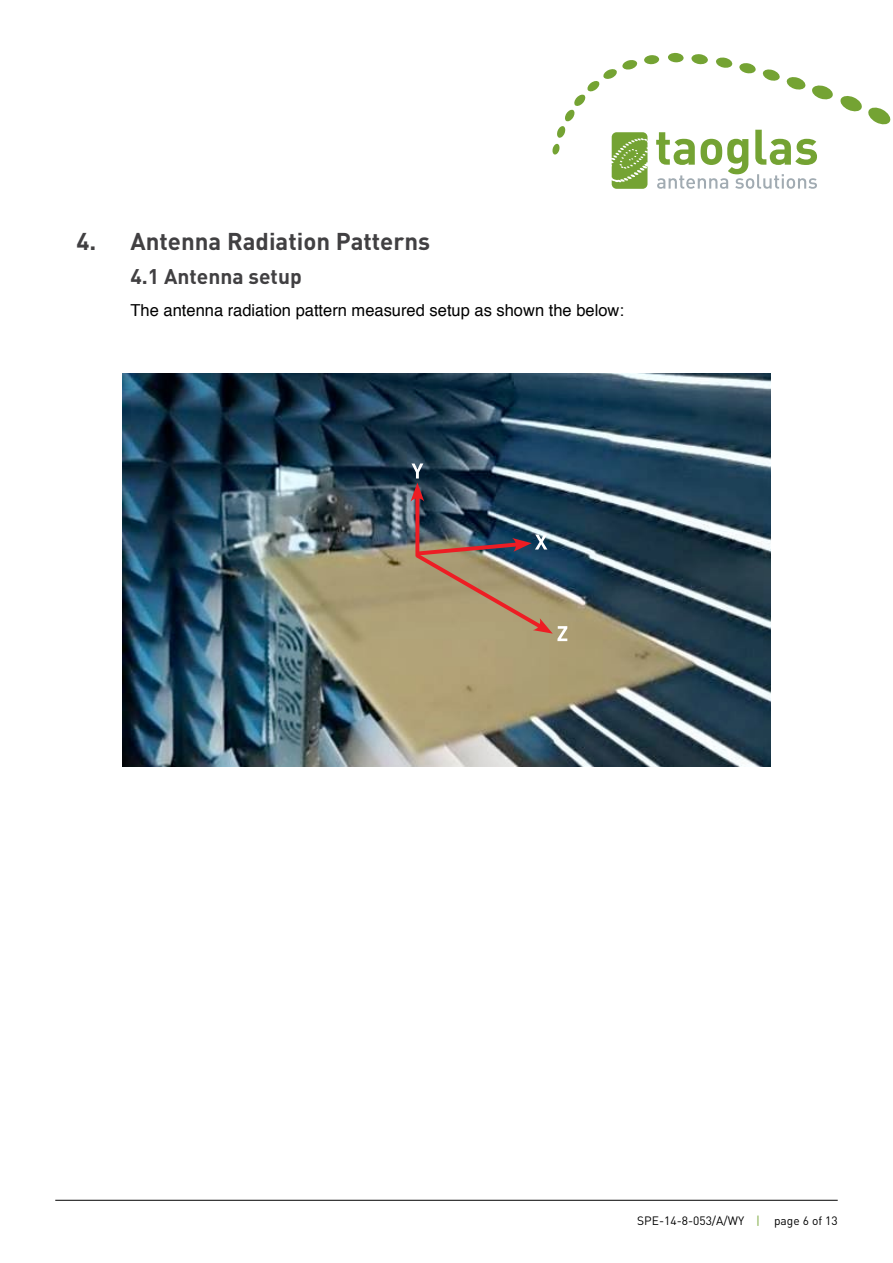
<style>
.page{position:relative;width:893px;height:1263px;background:#fff}
.page>*{position:absolute;margin:0;border:0;box-sizing:border-box;transform-origin:0 0}
.t1{font:700 24px "DIN";color:#414042}
.t2{font:700 21px "DIN";color:#414042}
.t3{font:16.5px "Helvetica";color:#000}
.t4{font:12px "DIN";color:#000}
.s1{color:#74a333}
</style>
<div class="page">
<hr style="left:55px;top:1200px;width:783px;height:1px;background:#000">
<div style="left:644px;top:55px;width:15px;height:9px;background:#74a333;border-radius:50%"></div>
<svg style="left:656px;top:54px;width:235px;height:135px"></svg>
<svg style="left:552px;top:59px;width:95px;height:130px"></svg>
<img style="left:122px;top:373px;width:648px;height:393px">
<svg style="left:415px;top:502px;width:4px;height:32px"></svg>
<svg style="left:410px;top:463px;width:14px;height:39px"></svg>
<svg style="left:411px;top:534px;width:156px;height:107px"></svg>
<h1 class="t1" style="left:77px;top:225px;width:355px">4. Antenna Radiation Patterns</h1>
<p class="t2" style="left:131px;top:263px;width:173px">4.1 Antenna setup</p>
<p class="t3" style="left:131px;top:298px;width:495px">The antenna radiation pattern measured setup as shown the below:</p>
<p class="t4" style="left:637px;top:1213px;width:202px">SPE-14-8-053/A/WY <span class="s1">|</span> page 6 of 13</p>
</div>
